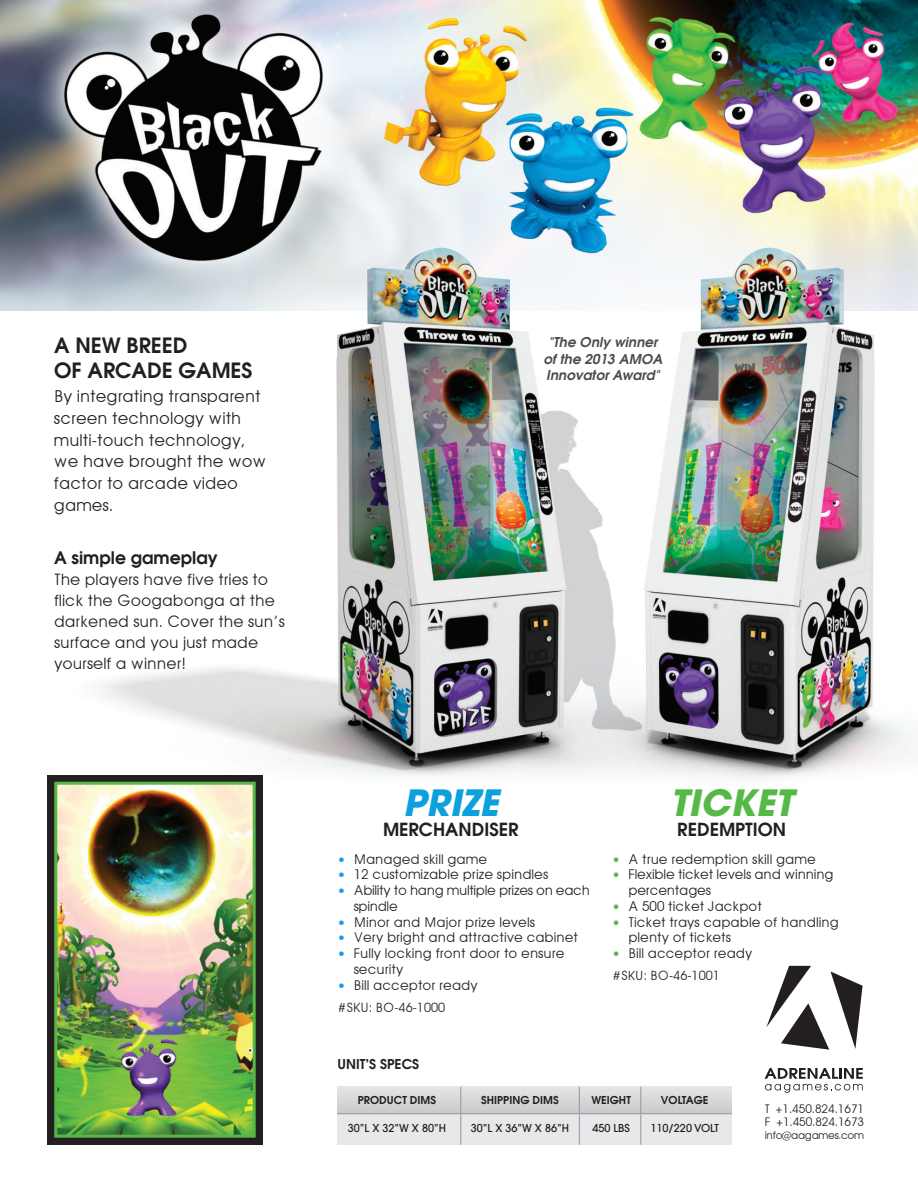
<style>
.page{position:relative;width:918px;height:1188px;background:#fff}
.page>*{position:absolute;margin:0;border:0;box-sizing:border-box;transform-origin:0 0}
.t1{font:italic 700 36px "Avant Garde";letter-spacing:.005em;color:#56b947}
.t2{font:italic 700 36px "Avant Garde";letter-spacing:.005em;color:#0ca0dc}
.t3{font:600 21px/25.2px "Avant Garde";color:#231f20}
.t4{font:600 18px "Avant Garde";color:#231f20}
.t5{font:600 17.25px "Avant Garde";color:#231f20}
.t6{font:16.5px/21.8px "Avant Garde";color:#231f20}
.t7{font:15.75px/20.9px "Avant Garde";color:#231f20}
.t8{font:13.5px/15.8px "Avant Garde";color:#231f20}
.t9{font:italic 600 13.5px/16.2px "Avant Garde";letter-spacing:.005em;color:#4b4c4d;text-align:center}
.t10{font:13.5px/15.8px "Avant Garde";letter-spacing:-.025em;color:#231f20}
.t11{font:600 13.5px "Avant Garde";color:#231f20}
.t12{font:12.75px "Avant Garde";color:#231f20}
.t13{font:11.85px/13.5px "Avant Garde";letter-spacing:-.005em;color:#231f20}
.t14{font:500 10.8px "Avant Garde";color:#231f20}
.t15{font:600 10.8px "Avant Garde";color:#231f20}
.t16{font:10.5px "Avant Garde";letter-spacing:-.03em;color:#231f20}
.s1{font-weight:600;color:#0ca0dc}
.s2{font-weight:600;color:#56b947}
</style>
<div class="page">
<img style="left:0;top:0;width:918px;height:310px">
<img style="left:34px;top:247px;width:884px;height:532px">
<svg style="left:766px;top:966px;width:97px;height:84px"></svg>
<svg style="left:765px;top:1068px;width:98px;height:25px"></svg>
<div style="left:338px;top:1087px;width:394px;height:26px;background:#d7d8da"></div>
<div style="left:338px;top:1115px;width:394px;height:30px;background:#e7e8e9"></div>
<hr style="left:338px;top:1113px;width:394px;height:1px;background:#939598">
<svg style="left:460px;top:1087px;width:1px;height:26px"></svg>
<hr style="left:460px;top:1115px;width:1px;height:30px;background:#939598">
<svg style="left:579px;top:1087px;width:1px;height:26px"></svg>
<hr style="left:579px;top:1115px;width:1px;height:30px;background:#939598">
<svg style="left:640px;top:1087px;width:1px;height:26px"></svg>
<hr style="left:640px;top:1115px;width:1px;height:30px;background:#939598">
<div style="left:47px;top:775px;width:216px;height:370px;background:#231f20"></div>
<img style="left:58px;top:786px;width:194px;height:348px">
<div style="left:54px;top:782px;width:202px;height:356px;border:3px solid #56b947"></div>
<h2 class="t3" style="left:54px;top:333px;width:200px">A NEW BREED<br>OF ARCADE GAMES</h2>
<p class="t6" style="left:54px;top:386px;width:214px">By integrating transparent screen technology with multi-touch technology, we have brought the wow factor to arcade video games.</p>
<p class="t5" style="left:54px;top:548px;width:165px">A simple gameplay</p>
<p class="t7" style="left:54px;top:570px;width:233px">The players have five tries to flick the Googabonga at the darkened sun. Cover the sun’s surface and you just made yourself a winner!</p>
<p class="t9" style="left:544px;top:335px;width:120px">"The Only winner of the 2013 AMOA<br>Innovator Award"</p>
<h1 class="t2" style="left:403px;top:790px;width:97px">PRIZE</h1>
<h3 class="t4" style="left:383px;top:819px;width:137px">MERCHANDISER</h3>
<h1 class="t1" style="left:670px;top:790px;width:124px">TICKET</h1>
<h3 class="t4" style="left:677px;top:819px;width:110px">REDEMPTION</h3>
<p class="t8" style="left:338px;top:852px;width:151px"><span class="s1">•</span> Managed skill game</p>
<p class="t8" style="left:338px;top:867px;width:212px"><span class="s1">•</span> 12 customizable prize spindles</p>
<p class="t10" style="left:354px;top:883px;width:238px;text-indent:-16px"><span class="s1">•</span> Ability to hang multiple prizes on each spindle</p>
<p class="t8" style="left:338px;top:915px;width:199px"><span class="s1">•</span> Minor and Major prize levels</p>
<p class="t8" style="left:338px;top:930px;width:242px"><span class="s1">•</span> Very bright and attractive cabinet</p>
<p class="t8" style="left:354px;top:946px;width:212px;text-indent:-16px"><span class="s1">•</span> Fully locking front door to ensure security</p>
<p class="t8" style="left:338px;top:978px;width:142px"><span class="s1">•</span> Bill acceptor ready</p>
<p class="t12" style="left:338px;top:1001px;width:109px">#SKU: BO-46-1000</p>
<p class="t11" style="left:338px;top:1057px;width:83px">UNIT’S SPECS</p>
<p class="t8" style="left:612px;top:852px;width:205px"><span class="s2">•</span> A true redemption skill game</p>
<p class="t8" style="left:628px;top:867px;width:207px;text-indent:-16px"><span class="s2">•</span> Flexible ticket levels and winning percentages</p>
<p class="t8" style="left:612px;top:899px;width:151px"><span class="s2">•</span> A 500 ticket Jackpot</p>
<p class="t8" style="left:628px;top:915px;width:212px;text-indent:-16px"><span class="s2">•</span> Ticket trays capable of handling plenty of tickets</p>
<p class="t8" style="left:612px;top:946px;width:142px"><span class="s2">•</span> Bill acceptor ready</p>
<p class="t12" style="left:612px;top:969px;width:109px">#SKU: BO-46-1001</p>
<p class="t15" style="left:358px;top:1094px;width:80px">PRODUCT DIMS</p>
<p class="t15" style="left:481px;top:1094px;width:79px">SHIPPING DIMS</p>
<p class="t15" style="left:591px;top:1094px;width:41px">WEIGHT</p>
<p class="t15" style="left:661px;top:1094px;width:49px">VOLTAGE</p>
<p class="t14" style="left:348px;top:1124px;width:100px">30’’L X 32’’W X 80’’H</p>
<p class="t14" style="left:471px;top:1124px;width:100px">30’’L X 36’’W X 86’’H</p>
<p class="t14" style="left:592px;top:1124px;width:39px">450 LBS</p>
<p class="t14" style="left:650px;top:1124px;width:70px">110/220 VOLT</p>
<p class="t13" style="left:765px;top:1102px;width:101px">T +1.450.824.1671<br>F +1.450.824.1673</p>
<p class="t16" style="left:765px;top:1130px;width:101px">info@aagames.com</p>
</div>
